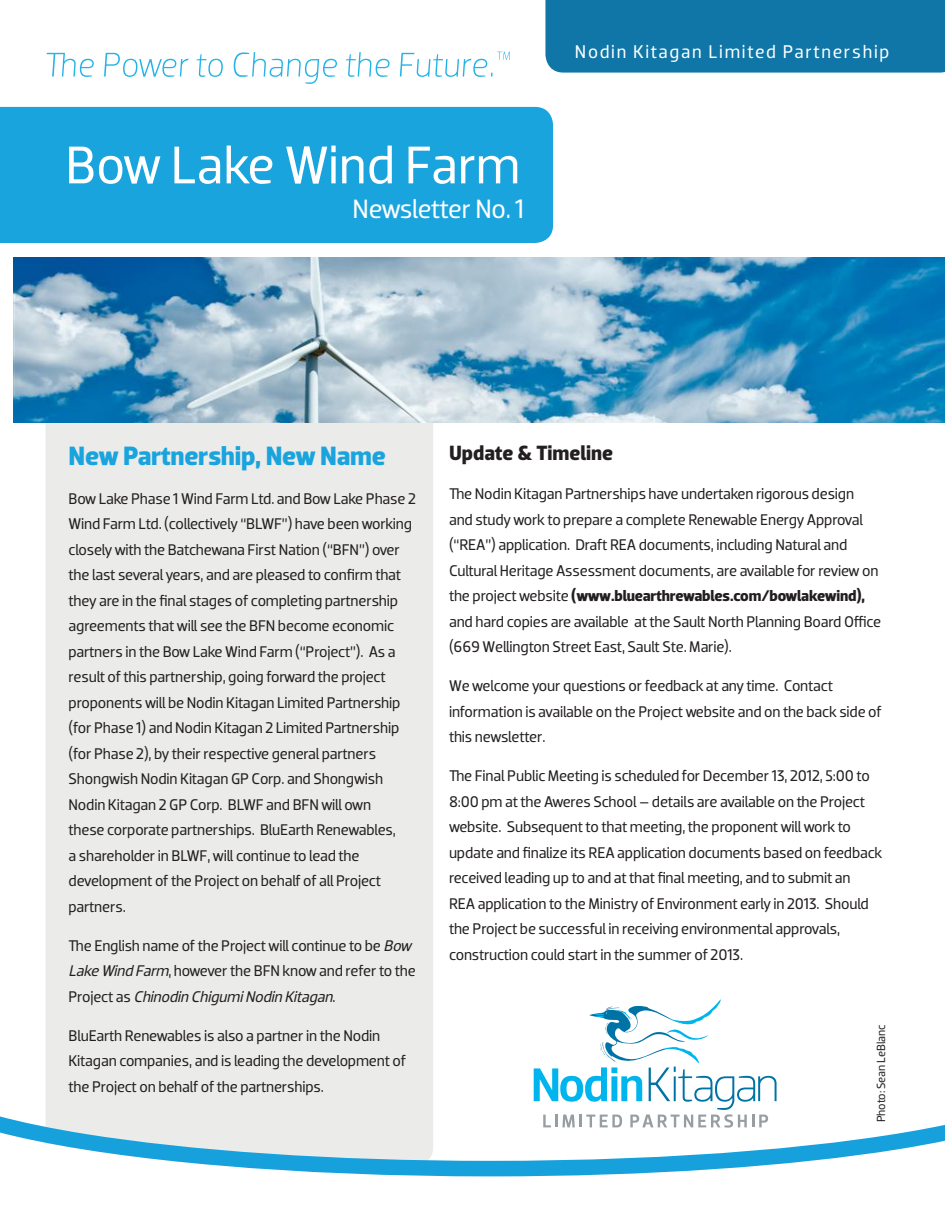
<style>
.page{position:relative;width:945px;height:1215px;background:#fff}
.page>*{position:absolute;margin:0;border:0;box-sizing:border-box;transform-origin:0 0}
.header_1{font:54px "Dobra";letter-spacing:-.005em;color:#fff}
.Body_Text_Header_1{font:700 27px "Dobra";letter-spacing:-.01em;color:#1aa4dd}
.Body_Text_Header_1-2{font:27px "Dobra";letter-spacing:-.02em;color:#fff}
.Header_2{font:700 21px "Dobra";color:#231f20}
.Header_2-2{font:18.75px "Dobra";letter-spacing:.09em;color:#fff}
.Body_Text_Level_1{font:15.75px/25.5px "Dobra";letter-spacing:-.01em;color:#231f20}
.Body_Text_Level_1-2{font:12px "Dobra";letter-spacing:-.01em;color:#231f20}
.s1{font-style:italic}
.s2{font-weight:700}
</style>
<div class="page">
<svg style="left:47px;top:53px;width:47px;height:24px"></svg>
<svg style="left:104px;top:53px;width:84px;height:24px"></svg>
<svg style="left:197px;top:54px;width:26px;height:23px"></svg>
<svg style="left:234px;top:52px;width:103px;height:32px"></svg>
<svg style="left:346px;top:52px;width:44px;height:25px"></svg>
<svg style="left:400px;top:52px;width:110px;height:25px"></svg>
<div style="left:0;top:107px;width:553px;height:136px;background:#1aa4dd"></div>
<div style="left:545px;top:0;width:400px;height:73px;background:#1076a7"></div>
<div style="left:46px;top:372px;width:387px;height:793px;background:#ebebea;border-radius:18px"></div>
<svg style="left:0;top:1116px;width:945px;height:60px"></svg>
<img style="left:14px;top:258px;width:930px;height:164px">
<svg style="left:534px;top:999px;width:243px;height:129px"></svg>
<p class="header_1" style="left:65px;top:133px;width:457px">Bow Lake Wind Farm</p>
<p class="Body_Text_Header_1-2" style="left:353px;top:193px;width:173px">Newsletter No. 1</p>
<p class="Header_2-2" style="left:575px;top:41px;width:316px">Nodin Kitagan Limited Partnership</p>
<p class="Body_Text_Header_1" style="left:69px;top:440px;width:319px">New Partnership, New Name</p>
<p class="Body_Text_Level_1" style="left:69px;top:486px;width:349px">Bow Lake Phase 1 Wind Farm Ltd. and Bow Lake Phase 2<br>Wind Farm Ltd. (collectively “BLWF”) have been working closely with the Batchewana First Nation (“BFN”) over the last several years, and are pleased to confirm that they are in the final stages of completing partnership agreements that will see the BFN become economic partners in the Bow Lake Wind Farm (“Project”). As a result of this partnership, going forward the project proponents will be Nodin Kitagan Limited Partnership (for Phase 1) and Nodin Kitagan 2 Limited Partnership (for Phase 2), by their respective general partners Shongwish Nodin Kitagan GP Corp. and Shongwish Nodin Kitagan 2 GP Corp. BLWF and BFN will own<br>these corporate partnerships. BluEarth Renewables,<br>a shareholder in BLWF, will continue to lead the development of the Project on behalf of all Project partners.</p>
<p class="Body_Text_Level_1" style="left:69px;top:933px;width:349px;text-align:justify">The English name of the Project will continue to be <span class="s1">Bow Lake Wind Farm</span>, however the BFN know and refer to the P r o j e c t a s <span class="s1">Chinodin ChigumiNodin Kitagan</span>.</p>
<p class="Body_Text_Level_1" style="left:69px;top:1023px;width:339px">BluEarth Renewables is also a partner in the Nodin<br>Kitagan companies, and is leading the development of the Project on behalf of the partnerships.</p>
<p class="Header_2" style="left:449px;top:441px;width:166px">Update &amp; Timeline</p>
<p class="Body_Text_Level_1" style="left:449px;top:481px;width:434px">The Nodin Kitagan Partnerships have undertaken rigorous design and study work to prepare a complete Renewable Energy Approval (“REA”) application. Draft REA documents, including Natural and Cultural Heritage Assessment documents, are available for review on the project website <span class="s2">(www.bluearthrewables.com/bowlakewind), </span>and hard copies are available at the Sault North Planning Board Office (669 Wellington Street East, Sault Ste. Marie).</p>
<p class="Body_Text_Level_1" style="left:449px;top:673px;width:434px">We welcome your questions or feedback at any time. Contact information is available on the Project website and on the back side of this newsletter.</p>
<p class="Body_Text_Level_1" style="left:449px;top:763px;width:435px">The Final Public Meeting is scheduled for December 13, 2012, 5:00 to 8:00 pm at the Aweres School – details are available on the Project website. Subsequent to that meeting, the proponent will work to update and finalize its REA application documents based on feedback received leading up to and at that final meeting, and to submit an<br>REA application to the Ministry of Environment early in 2013. Should the Project be successful in receiving environmental approvals, construction could start in the summer of 2013.</p>
<p class="Body_Text_Level_1-2" style="left:874px;top:1122px;width:99px;rotate:-90deg">Photo: Sean LeBlanc</p>
</div>
